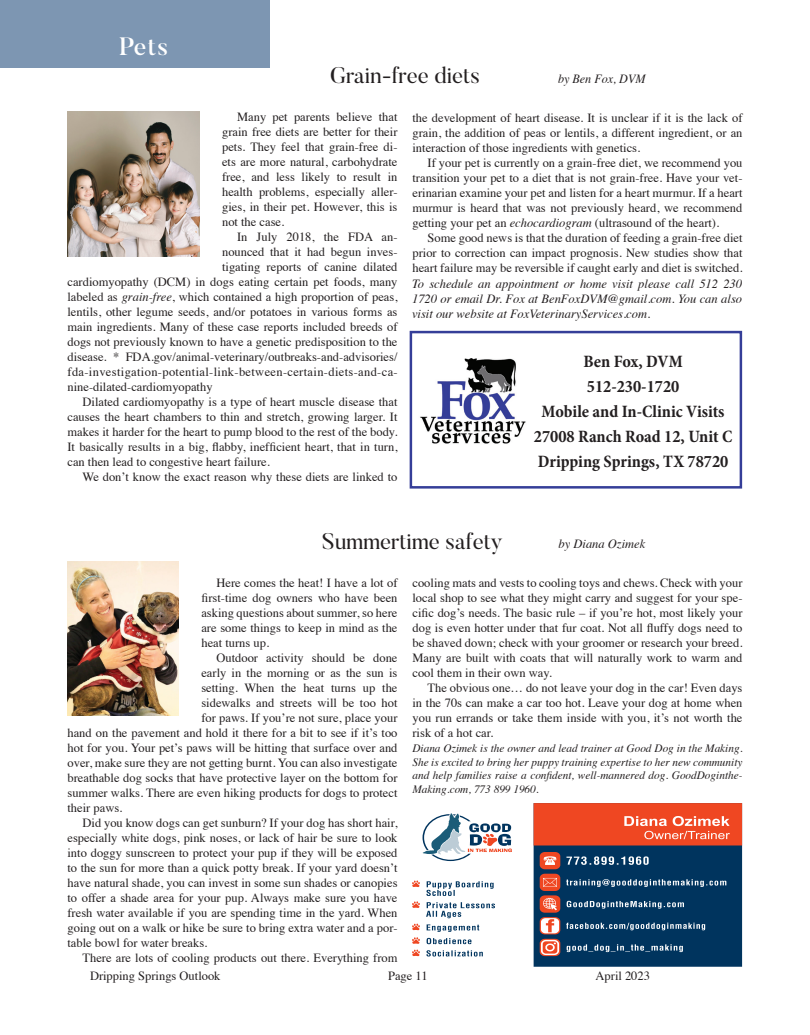
<style>
.page{position:relative;width:810px;height:1035px;background:#fff}
.page>*{position:absolute;margin:0;border:0;box-sizing:border-box;transform-origin:0 0}
.Joey_Column_Body{font:500 25px "Butler";color:#fff}
.Joey_Column_Body-2{font:22.5px "Butler";color:#231f20}
.t1{font:700 condensed 17.5px/25px "Minion Pro";color:#231f20;text-align:center}
.Joey_Column_Body-3{font:12.5px/15px "Times";color:#231f20;text-align:justify}
.Bio{font:italic 12.5px/15px "Times";color:#231f20;text-align:justify}
.Joey_Column_Body-4{font:12.5px "Times";letter-spacing:.025em;color:#231f20}
.Joey_Bio{font:italic 12.5px "Times";color:#231f20}
.By_Line{font:italic 12.5px "Times";color:#231f20}
.Joey_Bio-2{font:italic 11.25px/13.5px "Times";color:#231f20;text-align:justify}
.s1{font-style:italic}
</style>
<div class="page">
<img style="left:67px;top:112px;width:133px;height:144px">
<div style="left:534px;top:845px;width:208px;height:122px;background:#00345e"></div>
<svg style="left:426px;top:881px;width:68px;height:15px"></svg>
<svg style="left:426px;top:902px;width:69px;height:16px"></svg>
<svg style="left:427px;top:924px;width:52px;height:8px"></svg>
<svg style="left:427px;top:938px;width:44px;height:6px"></svg>
<svg style="left:426px;top:950px;width:57px;height:7px"></svg>
<svg style="left:534px;top:803px;width:208px;height:42px;background:#ef5432"></svg>
<svg style="left:567px;top:901px;width:117px;height:8px"></svg>
<svg style="left:566px;top:923px;width:139px;height:7px"></svg>
<svg style="left:566px;top:856px;width:83px;height:9px"></svg>
<svg style="left:566px;top:879px;width:160px;height:8px"></svg>
<svg style="left:540px;top:852px;width:20px;height:104px;background:#c16f63"></svg>
<svg style="left:567px;top:944px;width:116px;height:8px"></svg>
<svg style="left:423px;top:813px;width:89px;height:48px"></svg>
<svg style="left:412px;top:881px;width:8px;height:6px"></svg>
<svg style="left:412px;top:901px;width:8px;height:7px"></svg>
<svg style="left:412px;top:924px;width:8px;height:6px"></svg>
<svg style="left:412px;top:937px;width:8px;height:7px"></svg>
<svg style="left:412px;top:950px;width:8px;height:6px"></svg>
<img style="left:67px;top:561px;width:112px;height:155px">
<div style="left:0;top:0;width:269px;height:67px;background:#7d96b2"></div>
<div style="left:410px;top:331px;width:332px;height:157px;border:2px solid #353e98"></div>
<img style="left:420px;top:358px;width:106px;height:86px">
<p class="Joey_Column_Body" style="left:119px;top:30px;width:51px">Pets</p>
<p class="Joey_Column_Body-2" style="left:330px;top:61px;width:151px">Grain-free diets</p>
<p class="By_Line" style="left:558px;top:68px;width:89px">by Ben Fox, DVM</p>
<p class="Joey_Column_Body-3" style="left:222px;top:108px;width:177px;text-indent:15px">Many pet parents believe that grain free diets are better for their pets. They feel that grain-free di&shy;ets are more natural, carbohydrate free, and less likely to result in health problems, especially aller&shy;gies, in their pet. However, this is not the case.</p>
<p class="Joey_Column_Body-3" style="left:237px;top:228px;width:162px">In July 2018, the FDA an-</p>
<p class="Joey_Column_Body-3" style="left:222px;top:243px;width:177px">nounced that it had begun inves-</p>
<p class="Joey_Column_Body-3" style="left:222px;top:258px;width:177px">tigating reports of canine dilated</p>
<p class="Joey_Column_Body-3" style="left:68px;top:273px;width:332px">cardiomyopathy (DCM) in dogs eating certain pet foods, many</p>
<p class="Joey_Column_Body-3" style="left:68px;top:288px;width:332px">labeled as <span class="s1">grain-free</span>, which contained a high proportion of peas,</p>
<p class="Joey_Column_Body-3" style="left:68px;top:303px;width:332px">lentils, other legume seeds, and/or potatoes in various forms as</p>
<p class="Joey_Column_Body-3" style="left:68px;top:318px;width:332px">main ingredients. Many of these case reports included breeds of</p>
<p class="Joey_Column_Body-3" style="left:68px;top:333px;width:332px">dogs not previously known to have a genetic predisposition to the</p>
<p class="Joey_Column_Body-3" style="left:68px;top:348px;width:332px">disease. * FDA.gov/animal-veterinary/outbreaks-and-advisories/</p>
<p class="Joey_Column_Body-4" style="left:68px;top:360px;width:331px">fda-investigation-potential-link-between-certain-diets-and-ca-</p>
<p class="Joey_Column_Body-3" style="left:68px;top:378px;width:147px">nine-dilated-cardiomyopathy</p>
<p class="Joey_Column_Body-3" style="left:68px;top:393px;width:332px;text-indent:15px">Dilated cardiomyopathy is a type of heart muscle disease that causes the heart chambers to thin and stretch, growing larger. It makes it harder for the heart to pump blood to the rest of the body.<br>It basically results in a big, flabby, inefficient heart, that in turn, can then lead to congestive heart failure.</p>
<p class="Joey_Column_Body-3" style="left:83px;top:468px;width:316px">We don’t know the exact reason why these diets are linked to</p>
<p class="Joey_Column_Body-3" style="left:412px;top:109px;width:332px">the development of heart disease. It is unclear if it is the lack of grain, the addition of peas or lentils, a different ingredient, or an interaction of those ingredients with genetics.</p>
<p class="Joey_Column_Body-3" style="left:412px;top:154px;width:332px;text-indent:15px">If your pet is currently on a grain-free diet, we recommend you transition your pet to a diet that is not grain-free. Have your vet&shy;erinarian examine your pet and listen for a heart murmur. If a heart murmur is heard that was not previously heard, we recommend getting your pet an <span class="s1">echocardiogram</span> (ultrasound of the heart).</p>
<p class="Joey_Column_Body-3" style="left:412px;top:229px;width:332px;text-indent:15px">Some good news is that the duration of feeding a grain-free diet prior to correction can impact prognosis. New studies show that heart failure may be reversible if caught early and diet is switched.</p>
<p class="Bio" style="left:412px;top:276px;width:332px">To schedule an appointment or home visit please call 512 230<br>1720 or email Dr. Fox at BenFoxDVM@gmail.com. You can also visit our website at FoxVeterinaryServices.com.</p>
<p class="t1" style="left:534px;top:349px;width:200px">Ben Fox, DVM<br>512-230-1720<br>Mobile and In-Clinic Visits<br>27008 Ranch Road 12, Unit C<br>Dripping Springs, TX 78720</p>
<p class="Joey_Column_Body-2" style="left:322px;top:527px;width:182px">Summertime safety</p>
<p class="Joey_Bio" style="left:559px;top:533px;width:88px">by Diana Ozimek</p>
<p class="Joey_Column_Body-3" style="left:201px;top:574px;width:198px;text-indent:15px">Here comes the heat! I have a lot of first-time dog owners who have been asking questions about summer, so here are some things to keep in mind as the heat turns up.</p>
<p class="Joey_Column_Body-3" style="left:216px;top:649px;width:183px">Outdoor activity should be done</p>
<p class="Joey_Column_Body-3" style="left:201px;top:664px;width:198px">early in the morning or as the sun is</p>
<p class="Joey_Column_Body-3" style="left:201px;top:679px;width:198px">setting. When the heat turns up the</p>
<p class="Joey_Column_Body-3" style="left:201px;top:694px;width:198px">sidewalks and streets will be too hot</p>
<p class="Joey_Column_Body-3" style="left:201px;top:709px;width:198px">for paws. If you’re not sure, place your</p>
<p class="Joey_Column_Body-3" style="left:68px;top:724px;width:332px">hand on the pavement and hold it there for a bit to see if it’s too</p>
<p class="Joey_Column_Body-3" style="left:68px;top:739px;width:332px">hot for you. Your pet’s paws will be hitting that surface over and</p>
<p class="Joey_Column_Body-3" style="left:68px;top:754px;width:332px">over, make sure they are not getting burnt. You can also investigate</p>
<p class="Joey_Column_Body-3" style="left:68px;top:769px;width:332px">breathable dog socks that have protective layer on the bottom for</p>
<p class="Joey_Column_Body-3" style="left:68px;top:784px;width:331px">summer walks. There are even hiking products for dogs to protect</p>
<p class="Joey_Column_Body-3" style="left:68px;top:799px;width:56px">their paws.</p>
<p class="Joey_Column_Body-3" style="left:68px;top:814px;width:332px;text-indent:15px">Did you know dogs can get sunburn? If your dog has short hair, especially white dogs, pink noses, or lack of hair be sure to look into doggy sunscreen to protect your pup if they will be exposed to the sun for more than a quick potty break. If your yard doesn’t have natural shade, you can invest in some sun shades or canopies to offer a shade area for your pup. Always make sure you have fresh water available if you are spending time in the yard. When going out on a walk or hike be sure to bring extra water and a por&shy;table bowl for water breaks.</p>
<p class="Joey_Column_Body-3" style="left:83px;top:949px;width:316px">There are lots of cooling products out there. Everything from</p>
<p class="Joey_Column_Body-3" style="left:412px;top:574px;width:332px">cooling mats and vests to cooling toys and chews. Check with your local shop to see what they might carry and suggest for your spe&shy;cific dog’s needs. The basic rule – if you’re hot, most likely your dog is even hotter under that fur coat. Not all fluffy dogs need to be shaved down; check with your groomer or research your breed.<br>Many are built with coats that will naturally work to warm and cool them in their own way.</p>
<p class="Joey_Column_Body-3" style="left:412px;top:679px;width:332px;text-indent:15px">The obvious one… do not leave your dog in the car! Even days in the 70s can make a car too hot. Leave your dog at home when you run errands or take them inside with you, it’s not worth the risk of a hot car.</p>
<p class="Joey_Bio-2" style="left:412px;top:741px;width:332px">Diana Ozimek is the owner and lead trainer at Good Dog in the Making.<br>She is excited to bring her puppy training expertise to her new community and help families raise a confident, well-mannered dog. GoodDoginthe-Making.com, 773 899 1960.</p>
<p class="Joey_Column_Body-3" style="left:90px;top:967px;width:132px">Dripping Springs Outlook</p>
<p class="Joey_Column_Body-3" style="left:388px;top:967px;width:41px">Page 11</p>
<p class="Joey_Column_Body-3" style="left:596px;top:967px;width:56px">April 2023</p>
</div>
